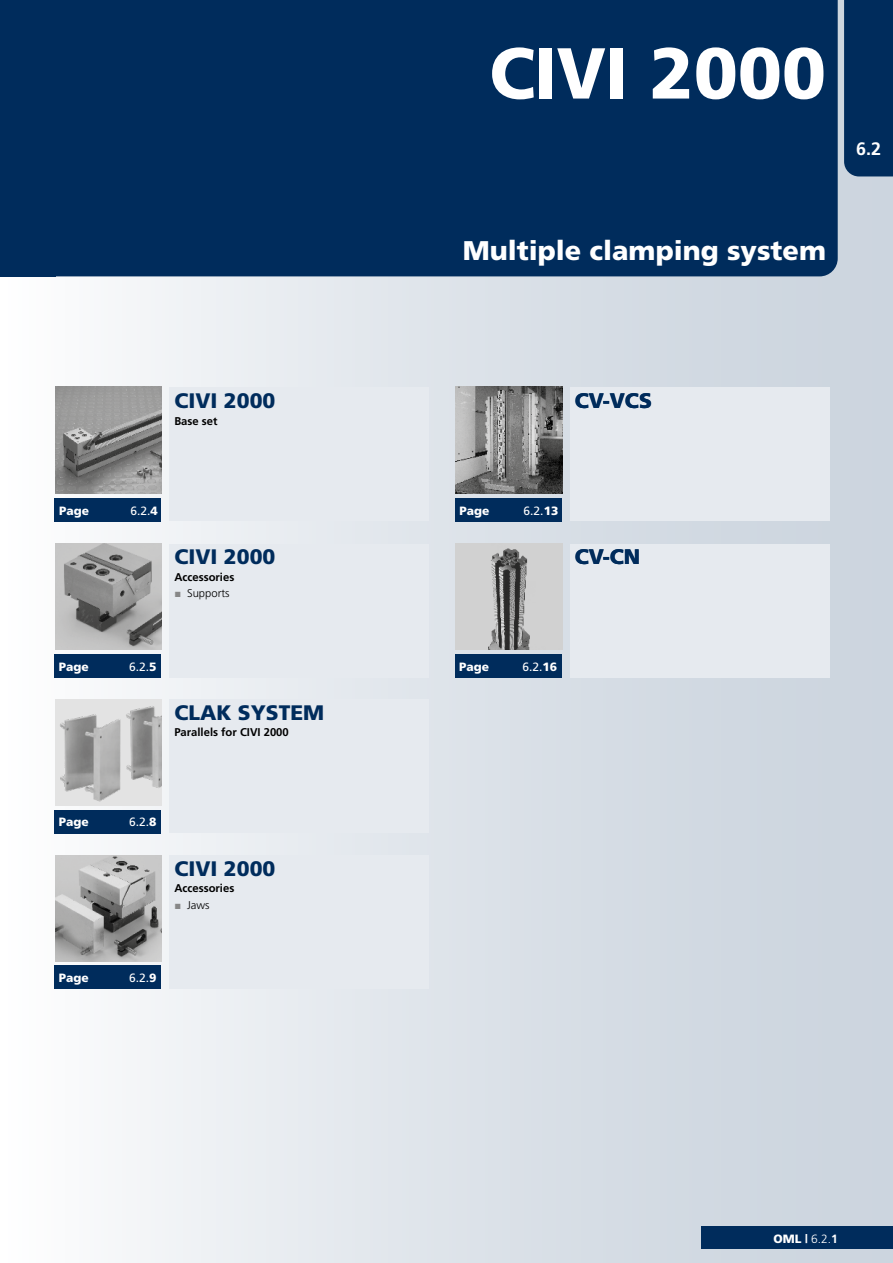
<style>
.page{position:relative;width:893px;height:1263px;background:#fff}
.page>*{position:absolute;margin:0;border:0;box-sizing:border-box;transform-origin:0 0}
.t1{font:900 72px "Frutiger";letter-spacing:-.005em;color:#fff;scale:.95 1}
.t2{font:900 27px "Frutiger";color:#fff}
.t3{font:900 21px "Frutiger";color:#002c5c}
.t4{font:700 18px "Frutiger";color:#fff}
.t5{font:900 12px "Frutiger";color:#fff}
.t6{font:12px "Frutiger";color:#fff}
.t7{font:700 11.25px "Frutiger";color:#000}
.t8{font:300 11.25px "Frutiger";color:#000}
.s1{font-weight:900}
.s2{font-family:"Arial";font-weight:700;color:#878787}
.s3{font-weight:300}
.s4{font-weight:700}
</style>
<div class="page">
<div style="left:0;top:0;width:893px;height:1263px;background:linear-gradient(to right,#fafafb,#c6d0db)"></div>
<div style="left:55px;top:498px;width:106px;height:24px;background:#002c5c"></div>
<div style="left:170px;top:387px;width:259px;height:134px;background:#e6eaef"></div>
<div style="left:55px;top:654px;width:106px;height:23px;background:#002c5c"></div>
<div style="left:55px;top:810px;width:106px;height:23px;background:#002c5c"></div>
<div style="left:55px;top:965px;width:106px;height:24px;background:#002c5c"></div>
<div style="left:169px;top:544px;width:260px;height:133px;background:#e6eaef"></div>
<div style="left:169px;top:699px;width:260px;height:134px;background:#e6eaef"></div>
<div style="left:169px;top:855px;width:260px;height:134px;background:#e6eaef"></div>
<div style="left:702px;top:1227px;width:191px;height:22px;background:#002c5c"></div>
<div style="left:0;top:0;width:838px;height:276px;background:#002c5c"></div>
<img style="left:55px;top:387px;width:107px;height:106px">
<img style="left:55px;top:544px;width:107px;height:106px">
<img style="left:55px;top:699px;width:107px;height:107px">
<img style="left:55px;top:855px;width:107px;height:106px">
<div style="left:844px;top:0;width:49px;height:176px;background:#002c5c"></div>
<div style="left:455px;top:498px;width:106px;height:24px;background:#002c5c"></div>
<div style="left:570px;top:387px;width:259px;height:134px;background:#e6eaef"></div>
<div style="left:455px;top:654px;width:106px;height:23px;background:#002c5c"></div>
<div style="left:570px;top:544px;width:259px;height:133px;background:#e6eaef"></div>
<img style="left:456px;top:387px;width:106px;height:106px">
<img style="left:456px;top:544px;width:106px;height:106px">
<h1 class="t1" style="left:489px;top:30px;width:356px">CIVI 2000</h1>
<h3 class="t4" style="left:856px;top:138px;width:27px">6.2</h3>
<h2 class="t2" style="left:463px;top:234px;width:365px">Multiple clamping system</h2>
<h3 class="t3" style="left:174px;top:388px;width:103px">CIVI 2000</h3>
<p class="t7" style="left:174px;top:414px;width:45px">Base set</p>
<h3 class="t3" style="left:575px;top:388px;width:79px">CV-VCS</h3>
<p class="t5" style="left:59px;top:503px;width:32px">Page</p>
<p class="t6" style="left:131px;top:503px;width:29px">6.2.<span class="s1">4</span></p>
<p class="t5" style="left:459px;top:503px;width:32px">Page</p>
<p class="t6" style="left:524px;top:503px;width:36px">6.2.<span class="s1">13</span></p>
<h3 class="t3" style="left:174px;top:544px;width:103px">CIVI 2000</h3>
<p class="t7" style="left:174px;top:570px;width:61px">Accessories</p>
<p class="t8" style="left:174px;top:587px;width:57px"><span class="s2">■</span> Supports</p>
<h3 class="t3" style="left:575px;top:544px;width:67px">CV-CN</h3>
<p class="t5" style="left:59px;top:659px;width:32px">Page</p>
<p class="t6" style="left:129px;top:659px;width:29px">6.2.<span class="s1">5</span></p>
<p class="t5" style="left:459px;top:659px;width:32px">Page</p>
<p class="t6" style="left:522px;top:659px;width:36px">6.2.<span class="s1">16</span></p>
<h3 class="t3" style="left:174px;top:700px;width:151px">CLAK SYSTEM</h3>
<p class="t7" style="left:174px;top:726px;width:116px">Parallels for CIVI 2000</p>
<p class="t5" style="left:59px;top:815px;width:32px">Page</p>
<p class="t6" style="left:129px;top:815px;width:29px">6.2.<span class="s1">8</span></p>
<h3 class="t3" style="left:174px;top:856px;width:103px">CIVI 2000</h3>
<p class="t7" style="left:174px;top:882px;width:61px">Accessories</p>
<p class="t8" style="left:174px;top:898px;width:37px"><span class="s2">■</span> Jaws</p>
<p class="t5" style="left:59px;top:970px;width:32px">Page</p>
<p class="t6" style="left:129px;top:971px;width:29px">6.2.<span class="s1">9</span></p>
<p class="t5" style="left:773px;top:1232px;width:66px">OML | <span class="s3">6.2.</span><span class="s4">1</span></p>
</div>
